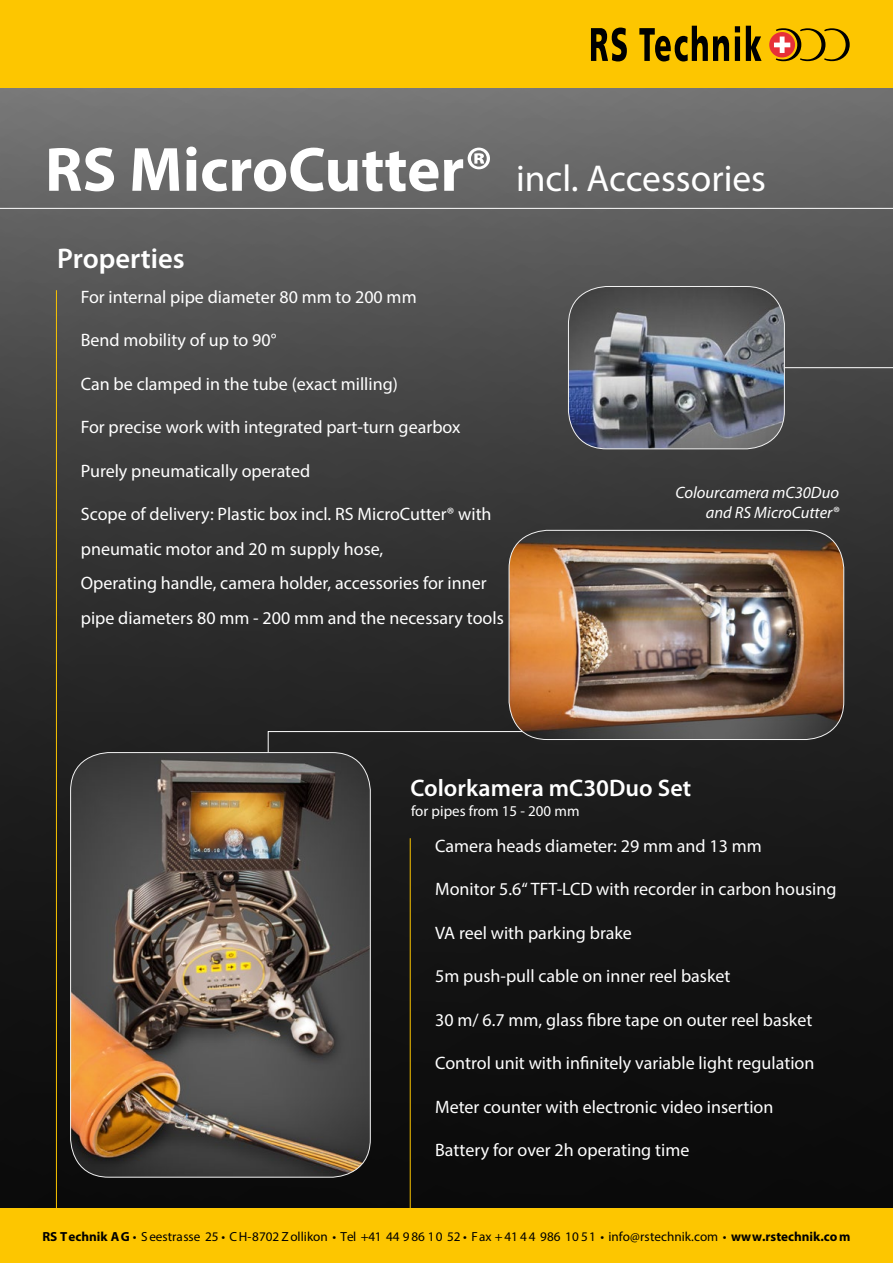
<style>
.page{position:relative;width:893px;height:1263px;background:#fff}
.page>*{position:absolute;margin:0;border:0;box-sizing:border-box;transform-origin:0 0}
.t1{font:37.5px "Myriad Pro";color:#fff}
.t2{font:600 28.5px "Myriad Pro";color:#fff}
.t3{font:600 24px "Myriad Pro";color:#fff}
.t4{font:18px/34.5px "Myriad Pro";color:#fff}
.t5{font:italic 16.5px/19.8px "Myriad Pro";color:#fff;text-align:right}
.t6{font:15px "Myriad Pro";color:#fff}
.t7{font:13.2px "Myriad Pro";color:#000}
.s1{font-weight:700;font-size:63px}
.s2{font-weight:700}
</style>
<div class="page">
<img style="left:0;top:87px;width:893px;height:1122px">
<div style="left:0;top:0;width:893px;height:87px;background:#fdc600"></div>
<svg style="left:591px;top:26px;width:259px;height:35px"></svg>
<div style="left:0;top:1209px;width:893px;height:54px;background:#fdc600"></div>
<hr style="left:0;top:208px;width:893px;height:1px;background:#fff">
<div style="left:268px;top:731px;width:285px;height:99px;background:#1e1e1e"></div>
<hr style="left:56px;top:290px;width:1px;height:923px;background:#fdc600">
<hr style="left:410px;top:838px;width:1px;height:375px;background:#fdc600">
<img style="left:568px;top:286px;width:216px;height:163px">
<div style="left:568px;top:286px;width:217px;height:163px;border:1px solid #f2f2f2;border-radius:38px"></div>
<img style="left:509px;top:530px;width:335px;height:209px">
<div style="left:509px;top:530px;width:335px;height:210px;border:1px solid #f2f2f2;border-radius:38px"></div>
<img style="left:71px;top:752px;width:299px;height:425px">
<hr style="left:785px;top:367px;width:108px;height:1px;background:#fff">
<h1 class="t1" style="left:45px;top:155px;width:723px"><span class="s1">RS MicroCutter®</span> incl. Accessories</h1>
<h2 class="t2" style="left:57px;top:241px;width:129px">Properties</h2>
<p class="t4" style="left:81px;top:279px;width:337px">For internal pipe diameter 80 mm to 200 mm</p>
<p class="t4" style="left:81px;top:323px;width:197px">Bend mobility of up to 90°</p>
<p class="t4" style="left:81px;top:366px;width:319px">Can be clamped in the tube (exact milling)</p>
<p class="t4" style="left:81px;top:410px;width:381px">For precise work with integrated part-turn gearbox</p>
<p class="t4" style="left:81px;top:453px;width:231px">Purely pneumatically operated</p>
<p class="t4" style="left:81px;top:497px;width:425px">Scope of delivery: Plastic box incl. RS MicroCutter® with pneumatic motor and 20 m supply hose,<br>Operating handle, camera holder, accessories for inner pipe diameters 80 mm - 200 mm and the necessary tools</p>
<p class="t5" style="left:675px;top:482px;width:165px">Colourcamera mC30Duo and RS MicroCutter®</p>
<h3 class="t3" style="left:410px;top:772px;width:282px">Colorkamera mC30Duo Set</h3>
<p class="t6" style="left:411px;top:801px;width:170px">for pipes from 15 - 200 mm</p>
<p class="t4" style="left:435px;top:828px;width:328px">Camera heads diameter: 29 mm and 13 mm</p>
<p class="t4" style="left:435px;top:872px;width:403px">Monitor 5.6“ TFT-LCD with recorder in carbon housing</p>
<p class="t4" style="left:435px;top:915px;width:198px">VA reel with parking brake</p>
<p class="t4" style="left:435px;top:959px;width:297px">5m push-pull cable on inner reel basket</p>
<p class="t4" style="left:435px;top:1002px;width:379px">30 m/ 6.7 mm, glass fibre tape on outer reel basket</p>
<p class="t4" style="left:435px;top:1046px;width:381px">Control unit with infinitely variable light regulation</p>
<p class="t4" style="left:435px;top:1089px;width:340px">Meter counter with electronic video insertion</p>
<p class="t4" style="left:435px;top:1133px;width:256px">Battery for over 2h operating time</p>
<p class="t7" style="left:42px;top:1228px;width:809px"><span class="s2">RS Technik AG</span> • S eestrasse 25 • CH-8702 Zollikon • Tel +41 44 9 86 10 52 • Fax +41 4 4 986 10 51 • info@rstechnik.com • <span class="s2">www.rstechnik.com</span></p>
</div>
